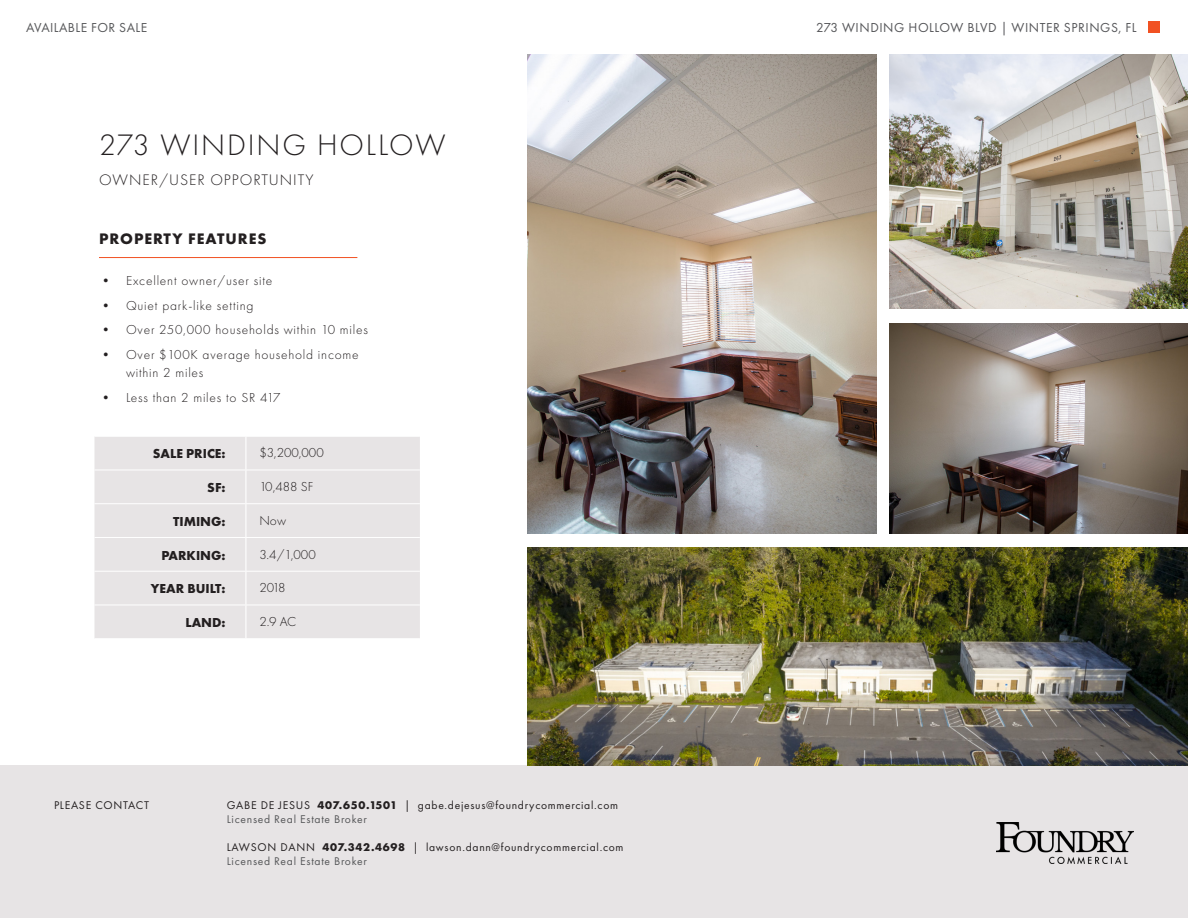
<style>
.page{position:relative;width:1188px;height:918px;background:#fff}
.page>*{position:absolute;margin:0;border:0;box-sizing:border-box;transform-origin:0 0}
.t1{font:300 30.75px "Futura PT";letter-spacing:.06em;color:#231f20}
.t2{font:300 15.75px "Futura PT";letter-spacing:.06em;color:#231f20}
.t3{font:700 15.75px "Futura PT";letter-spacing:.06em;color:#231f20}
.t4{font:300 13.5px/18px "Futura PT";letter-spacing:.06em;color:#231f20}
.t5{font:700 13.5px "Futura PT";color:#231f20}
.t6{font:13.5px "Futura PT";letter-spacing:.04em;color:#555659}
.t7{font:13.5px "Futura PT";letter-spacing:.03em;color:#57585a}
.t8{font:11.7px/14px "Futura PT";letter-spacing:.06em;color:#231f20}
.s1{font-weight:700}
.s2{color:#57585a}
</style>
<div class="page">
<div style="left:1148px;top:21px;width:12px;height:12px;background:#f15122"></div>
<div style="left:0;top:766px;width:1188px;height:152px;background:#e7e4e5"></div>
<img style="left:997px;top:822px;width:137px;height:42px">
<hr style="left:99px;top:257px;width:258px;height:1px;background:#f15122">
<div style="left:94px;top:437px;width:326px;height:201px;background:#e7e4e5"></div>
<hr style="left:245px;top:437px;width:1px;height:33px;background:#fff">
<hr style="left:245px;top:470px;width:1px;height:33px;background:#fff">
<hr style="left:245px;top:504px;width:1px;height:33px;background:#fff">
<hr style="left:245px;top:538px;width:1px;height:33px;background:#fff">
<hr style="left:245px;top:572px;width:1px;height:33px;background:#fff">
<hr style="left:245px;top:605px;width:1px;height:33px;background:#fff">
<hr style="left:94px;top:470px;width:152px;height:1px;background:#fff">
<hr style="left:246px;top:470px;width:174px;height:1px;background:#fff">
<hr style="left:94px;top:503px;width:152px;height:1px;background:#fff">
<hr style="left:246px;top:503px;width:174px;height:1px;background:#fff">
<hr style="left:94px;top:537px;width:152px;height:1px;background:#fff">
<hr style="left:246px;top:537px;width:174px;height:1px;background:#fff">
<hr style="left:94px;top:571px;width:152px;height:1px;background:#fff">
<hr style="left:246px;top:571px;width:174px;height:1px;background:#fff">
<hr style="left:94px;top:605px;width:152px;height:1px;background:#fff">
<hr style="left:246px;top:605px;width:174px;height:1px;background:#fff">
<img style="left:528px;top:54px;width:349px;height:480px">
<img style="left:890px;top:54px;width:298px;height:255px">
<img style="left:890px;top:323px;width:298px;height:211px">
<img style="left:528px;top:548px;width:660px;height:218px">
<p class="t7" style="left:26px;top:19px;width:123px">AVAILABLE FOR SALE</p>
<p class="t6" style="left:816px;top:19px;width:322px">273 WINDING HOLLOW BLVD | WINTER SPRINGS, FL</p>
<p class="t1" style="left:99px;top:127px;width:348px">273 WINDING HOLLOW</p>
<p class="t2" style="left:99px;top:171px;width:216px">OWNER/USER OPPORTUNITY</p>
<p class="t3" style="left:99px;top:228px;width:169px">PROPERTY FEATURES</p>
<p class="t4" style="left:99px;top:272px;width:175px">• Excellent owner/user site</p>
<p class="t4" style="left:99px;top:296px;width:156px">• Quiet park-like setting</p>
<p class="t4" style="left:99px;top:321px;width:270px">• Over 250,000 households within 10 miles</p>
<p class="t4" style="left:126px;top:346px;width:234px;text-indent:-27px">• Over $100K average household income within 2 miles</p>
<p class="t4" style="left:99px;top:389px;width:183px">• Less than 2 miles to SR 417</p>
<p class="t5" style="left:153px;top:445px;width:74px">SALE PRICE:</p>
<p class="t4" style="left:259px;top:444px;width:66px">$3,200,000</p>
<p class="t5" style="left:207px;top:479px;width:20px">SF:</p>
<p class="t4" style="left:259px;top:478px;width:55px">10,488 SF</p>
<p class="t5" style="left:173px;top:513px;width:54px">TIMING:</p>
<p class="t4" style="left:259px;top:511px;width:28px">Now</p>
<p class="t5" style="left:161px;top:546px;width:66px">PARKING:</p>
<p class="t4" style="left:259px;top:545px;width:58px">3.4/1,000</p>
<p class="t5" style="left:151px;top:580px;width:76px">YEAR BUILT:</p>
<p class="t4" style="left:259px;top:579px;width:28px">2018</p>
<p class="t5" style="left:185px;top:614px;width:42px">LAND:</p>
<p class="t4" style="left:259px;top:613px;width:39px">2.9 AC</p>
<p class="t8" style="left:54px;top:798px;width:97px">PLEASE CONTACT</p>
<p class="t8" style="left:227px;top:798px;width:393px">GABE DE JESUS <span class="s1">407.650.1501</span> | gabe.dejesus@foundrycommercial.com<br><span class="s2">Licensed Real Estate Broker</span></p>
<p class="t8" style="left:227px;top:840px;width:398px">LAWSON DANN <span class="s1">407.342.4698</span> | lawson.dann@foundrycommercial.com<br><span class="s2">Licensed Real Estate Broker</span></p>
</div>
